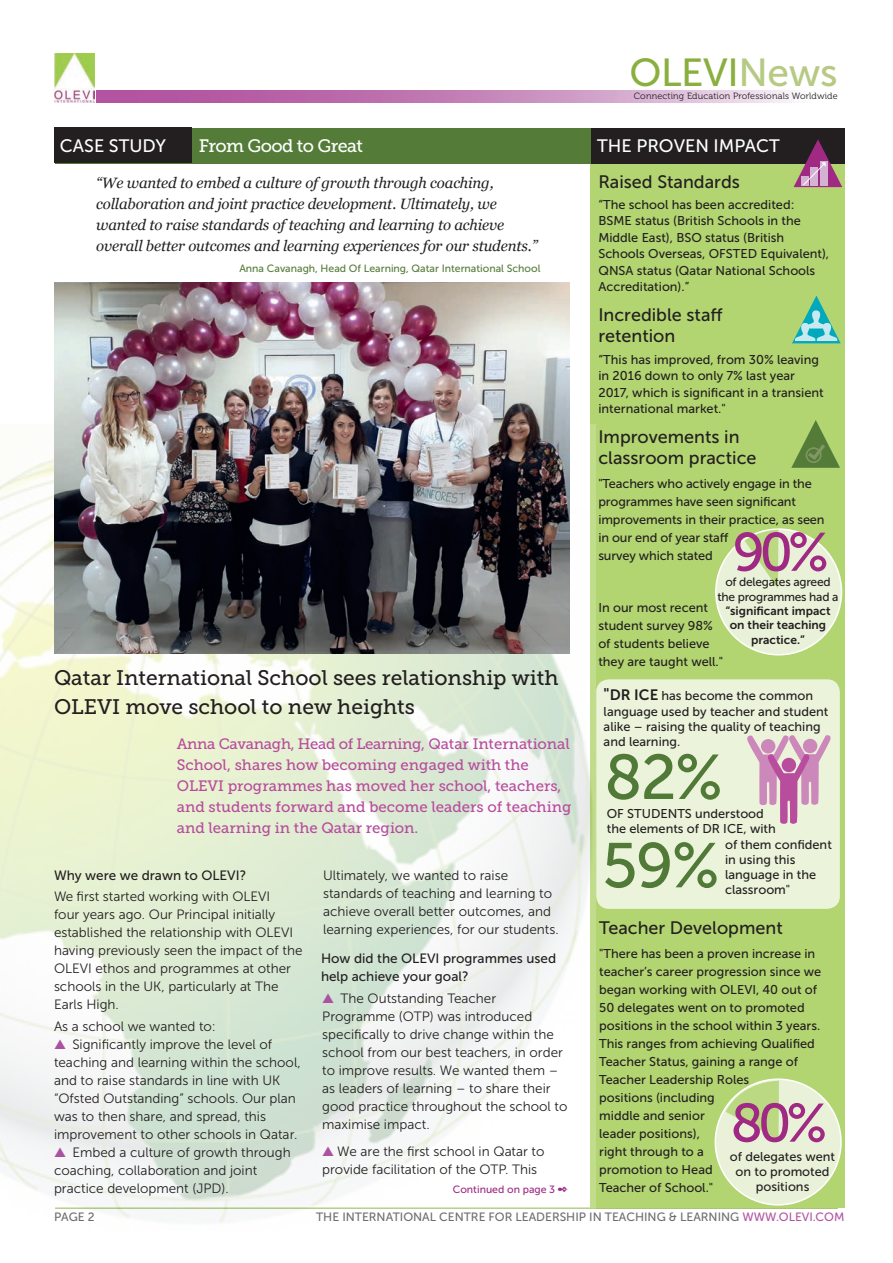
<style>
.page{position:relative;width:893px;height:1263px;background:#fff}
.page>*{position:absolute;margin:0;border:0;box-sizing:border-box;transform-origin:0 0}
.t1{font:63px "Museo Sans 500";color:#517937}
.t2{font:54px "Museo Sans 500";color:#9f2983}
.t3{font:39px "Museo Sans 500";letter-spacing:-.01em;color:#8aaf3f}
.t4{font:21px/28.5px "Museo Slab 500";color:#231f20}
.t5{font:18px/21px "Museo Sans 500";color:#231f20}
.t6{font:18px "Museo Sans 500";color:#fff}
.t7{font:18px "Museo Slab 500";letter-spacing:-.03em;color:#fff}
.t8{font:italic 15px/21px "Georgia";letter-spacing:-.01em;color:#231f20}
.t9{font:15px/21px "Museo Slab 500";color:#b74c9d}
.t10{font:13.5px/18px "Museo Sans 300";color:#231f20}
.t11{font:13.5px/18px "Museo Sans 500";color:#231f20}
.t12{font:12.75px/18px "Museo Sans 500";color:#231f20}
.t13{font:12px "Museo Sans 500";color:#6c6d70}
.t14{font:12px/14.4px "Museo Sans 700";color:#231f20;text-align:center}
.t15{font:12px "Museo Sans 500";letter-spacing:-.02em;color:#231f20}
.t16{font:10.5px "Museo Sans 500";color:#547c38}
.t17{font:10.5px "Museo Sans 500";color:#9f2983}
.t18{font:9.15px "Museo 300";letter-spacing:.02em;color:#231f20}
.s1{color:#b6ca84}
.s2{font-family:"Museo Sans 700";font-size:16.5px}
.s3{font-family:"Museo Sans 700";font-size:15px}
.s4{color:#aa54a1}
.s5{color:#b254a1}
</style>
<div class="page">
<hr style="left:55px;top:1207px;width:783px;height:2px;background:#8aaf3f">
<svg style="left:96px;top:91px;width:699px;height:11px"></svg>
<img style="left:54px;top:54px;width:41px;height:49px">
<div style="left:590px;top:128px;width:254px;height:1080px;background:#b2d571"></div>
<img style="left:0;top:425px;width:595px;height:798px">
<svg style="left:791px;top:420px;width:49px;height:48px"></svg>
<svg style="left:792px;top:296px;width:49px;height:47px"></svg>
<img style="left:54px;top:283px;width:516px;height:371px">
<div style="left:715px;top:1079px;width:126px;height:126px;background:#e9f2d8;border-radius:50%"></div>
<svg style="left:725px;top:1080px;width:54px;height:60px"></svg>
<div style="left:596px;top:679px;width:244px;height:230px;background:#ebf4db;border-radius:13px"></div>
<svg style="left:747px;top:735px;width:84px;height:89px"></svg>
<div style="left:716px;top:529px;width:125px;height:126px;background:#e9f2d8;border-radius:50%"></div>
<svg style="left:745px;top:530px;width:33px;height:59px"></svg>
<div style="left:55px;top:128px;width:789px;height:35px;background:#547c38"></div>
<div style="left:591px;top:128px;width:253px;height:35px;background:#231f20"></div>
<svg style="left:793px;top:139px;width:49px;height:48px"></svg>
<div style="left:54px;top:128px;width:137px;height:35px;background:#231f20"></div>
<svg style="left:558px;top:1187px;width:10px;height:5px"></svg>
<p class="t6" style="left:60px;top:136px;width:108px">CASE STUDY</p>
<h3 class="t3" style="left:629px;top:51px;width:210px">OLEVI<span class="s1">News</span></h3>
<p class="t18" style="left:634px;top:91px;width:205px">Connecting Education Professionals Worldwide</p>
<p class="t7" style="left:199px;top:136px;width:166px">From Good to Great</p>
<p class="t6" style="left:597px;top:136px;width:184px">THE PROVEN IMPACT</p>
<p class="t5" style="left:598px;top:171px;width:143px">Raised Standards</p>
<p class="t12" style="left:598px;top:196px;width:232px;line-height:16.5px">“The school has been accredited:<br>BSME status (British Schools in the Middle East), BSO status (British Schools Overseas, OFSTED Equivalent), QNSA status (Qatar National Schools Accreditation).”</p>
<p class="t5" style="left:598px;top:304px;width:126px">Incredible staff retention</p>
<p class="t12" style="left:598px;top:351px;width:227px;line-height:16.5px">“This has improved, from 30% leaving in 2016 down to only 7% last year 2017, which is significant in a transient international market."</p>
<p class="t5" style="left:598px;top:426px;width:160px">Improvements in classroom practice</p>
<p class="t12" style="left:598px;top:475px;width:228px">"Teachers who actively engage in the programmes have seen significant improvements in their practice, as seen in our end of year staff<br>survey which stated</p>
<p class="t8" style="left:96px;top:172px;width:443px">“We wanted to embed a culture of growth through coaching, collaboration and joint practice development. Ultimately, we wanted to raise standards of teaching and learning to achieve overall better outcomes and learning experiences for our students.”</p>
<p class="t16" style="left:239px;top:263px;width:303px">Anna Cavanagh, Head Of Learning, Qatar International School</p>
<p class="t2" style="left:732px;top:523px;width:98px">90%</p>
<p class="t15" style="left:717px;top:590px;width:123px">the programmes had a</p>
<p class="t14" style="left:725px;top:604px;width:107px">“significant impact on their teaching practice.”</p>
<p class="t15" style="left:725px;top:576px;width:107px">of delegates agreed</p>
<p class="t12" style="left:598px;top:599px;width:126px">In our most recent student survey 98% of students believe they are taught well."</p>
<p class="t4" style="left:54px;top:664px;width:506px">Qatar International School sees relationship with<br>OLEVI move school to new heights</p>
<p class="t12" style="left:604px;top:688px;width:226px;line-height:15.3px"><span class="s2">"</span><span class="s3">DR ICE</span> has become the common language used by teacher and student alike – raising the quality of teaching and learning.</p>
<p class="t9" style="left:177px;top:733px;width:396px">Anna Cavanagh, Head of Learning, Qatar International School, shares how becoming engaged with the OLEVI programmes has moved her school, teachers, and students forward and become leaders of teaching and learning in the Qatar region.</p>
<p class="t1" style="left:604px;top:743px;width:120px">82%</p>
<p class="t12" style="left:607px;top:806px;width:171px;line-height:15.3px">OF STUDENTS understood the elements of DR ICE, with</p>
<p class="t1" style="left:602px;top:831px;width:119px">59%</p>
<p class="t12" style="left:725px;top:836px;width:108px;line-height:15.3px">of them confident in using this language in the classroom"</p>
<p class="t11" style="left:54px;top:866px;width:194px">Why were we drawn to OLEVI?</p>
<p class="t10" style="left:323px;top:866px;width:237px">Ultimately, we wanted to raise standards of teaching and learning to achieve overall better outcomes, and learning experiences, for our students.</p>
<p class="t10" style="left:54px;top:887px;width:250px">We first started working with OLEVI<br>four years ago. Our Principal initially established the relationship with OLEVI having previously seen the impact of the OLEVI ethos and programmes at other schools in the UK, particularly at The Earls High.</p>
<p class="t10" style="left:54px;top:1017px;width:163px">As a school we wanted to:</p>
<p class="t10" style="left:54px;top:1035px;width:248px"><span class="s4">▲</span> Significantly improve the level of teaching and learning within the school, and to raise standards in line with UK “Ofsted Outstanding” schools. Our plan was to then share, and spread, this improvement to other schools in Qatar.</p>
<p class="t10" style="left:54px;top:1143px;width:238px"><span class="s4">▲</span> Embed a culture of growth through coaching, collaboration and joint practice development (JPD).</p>
<p class="t5" style="left:599px;top:917px;width:185px">Teacher Development</p>
<p class="t12" style="left:599px;top:945px;width:223px">"There has been a proven increase in teacher’s career progression since we began working with OLEVI, 40 out of<br>50 delegates went on to promoted positions in the school within 3 years.<br>This ranges from achieving Qualified<br>Teacher Status, gaining a range of<br>Teacher Leadership Roles<br>positions (including<br>middle and senior<br>leader positions),<br>right through to a<br>promotion to Head<br>Teacher of School."</p>
<p class="t11" style="left:321px;top:949px;width:237px">How did the OLEVI programmes used help achieve your goal?</p>
<p class="t10" style="left:322px;top:990px;width:247px"><span class="s4">▲</span> The Outstanding Teacher Programme (OTP) was introduced specifically to drive change within the school from our best teachers, in order to improve results. We wanted them – as leaders of learning – to share their good practice throughout the school to maximise impact.</p>
<p class="t10" style="left:322px;top:1142px;width:224px"><span class="s4">▲</span> We are the first school in Qatar to provide facilitation of the OTP. This</p>
<p class="t2" style="left:730px;top:1093px;width:98px">80%</p>
<p class="t12" style="left:730px;top:1148px;width:107px;line-height:15.3px;text-align:center">of delegates went on to promoted</p>
<p class="t17" style="left:453px;top:1184px;width:104px">Continued on page 3</p>
<p class="t12" style="left:756px;top:1178px;width:55px">positions</p>
<p class="t13" style="left:54px;top:1210px;width:42px">PAGE 2</p>
<p class="t13" style="left:316px;top:1210px;width:530px">THE INTERNATIONAL CENTRE FOR LEADERSHIP IN TEACHING &amp; LEARNING <span class="s5">WWW.OLEVI.COM</span></p>
</div>
